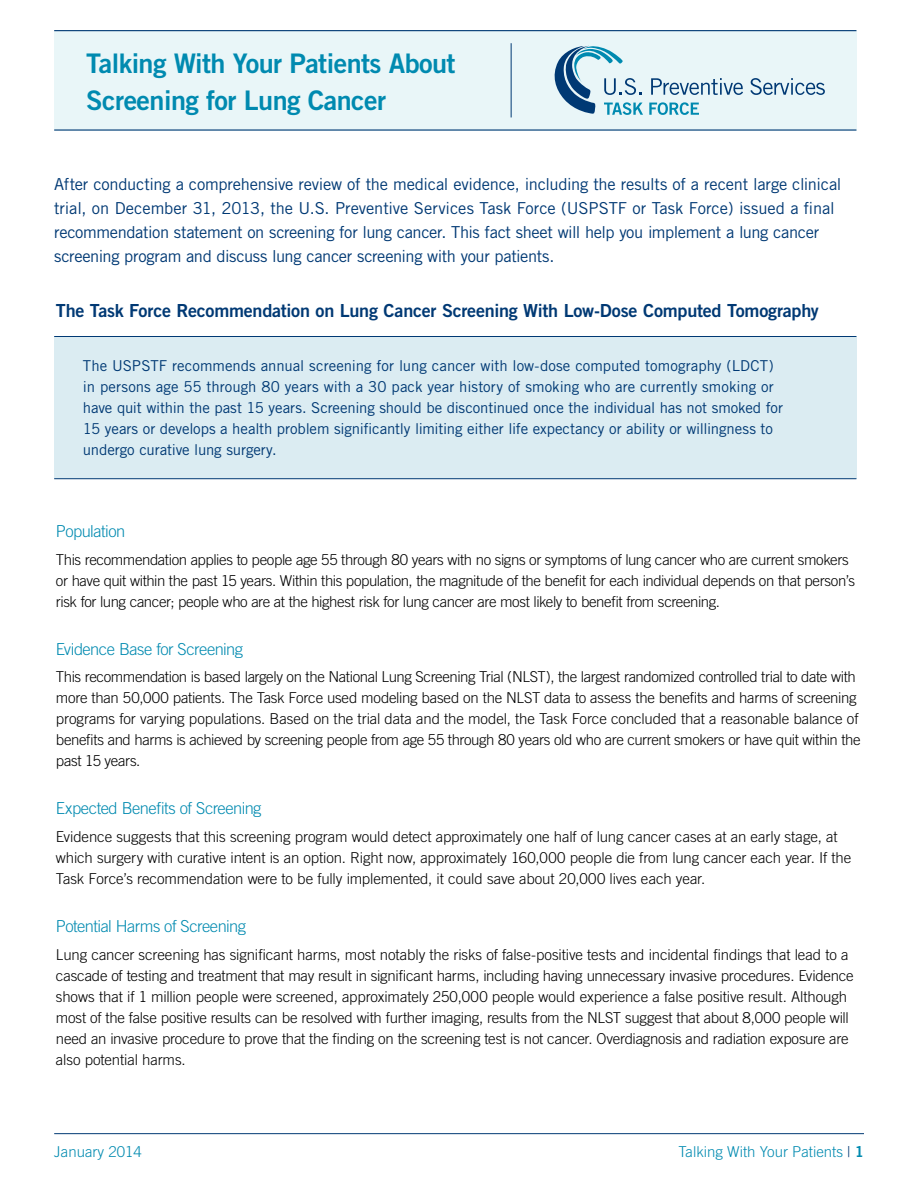
<style>
.page{position:relative;width:918px;height:1188px;background:#fff}
.page>*{position:absolute;margin:0;border:0;box-sizing:border-box;transform-origin:0 0}
.t1{font:27px/37.5px "Trade Gothic Bold Two";letter-spacing:-.02em;color:#008ab0}
.t2{font:18px "Trade Gothic Bold Two";letter-spacing:-.015em;color:#003974}
.t3{font:16.5px/24px "Trade Gothic";letter-spacing:-.02em;color:#003974}
.t4{font:300 16.5px "Trade Gothic";letter-spacing:-.035em;color:#008ab0}
.t5{font:300 15px/21px "Trade Gothic";letter-spacing:-.015em;color:#000}
.t6{font:15px/21px "Trade Gothic";letter-spacing:-.005em;color:#003974}
.t7{font:300 15px "Trade Gothic";color:#008ab0}
.s1{color:#003974}
.s2{font-family:"Trade Gothic Bold Two";font-weight:400}
</style>
<div class="page">
<div style="left:54px;top:337px;width:802px;height:142px;background:#dbecf2"></div>
<div style="left:54px;top:30px;width:802px;height:101px;background:#e9f6f8"></div>
<hr style="left:511px;top:43px;width:1px;height:74px;background:#003974">
<svg style="left:649px;top:102px;width:50px;height:13px"></svg>
<svg style="left:554px;top:46px;width:89px;height:69px"></svg>
<svg style="left:651px;top:78px;width:92px;height:17px"></svg>
<svg style="left:750px;top:78px;width:75px;height:17px"></svg>
<hr style="left:54px;top:336px;width:802px;height:1px;background:#003974">
<hr style="left:54px;top:129px;width:802px;height:2px;background:#003974">
<hr style="left:54px;top:30px;width:802px;height:1px;background:#003974">
<hr style="left:54px;top:478px;width:802px;height:1px;background:#003974">
<hr style="left:54px;top:1133px;width:810px;height:1px;background:#003974">
<h1 class="t1" style="left:86px;top:44px;width:371px">Talking With Your Patients About<br>Screening for Lung Cancer</h1>
<h2 class="t3" style="left:54px;top:172px;width:789px">After conducting a comprehensive review of the medical evidence, including the results of a recent large clinical trial, on December 31, 2013, the U.S. Preventive Services Task Force (USPSTF or Task Force) issued a final recommendation statement on screening for lung cancer. This fact sheet will help you implement a lung cancer screening program and discuss lung cancer screening with your patients.</h2>
<h1 class="t2" style="left:56px;top:299px;width:764px">The Task Force Recommendation on Lung Cancer Screening With Low-Dose Computed Tomography</h1>
<h2 class="t6" style="left:83px;top:355px;width:702px">The USPSTF recommends annual screening for lung cancer with low-dose computed tomography (LDCT) in persons age 55 through 80 years with a 30 pack year history of smoking who are currently smoking or have quit within the past 15 years. Screening should be discontinued once the individual has not smoked for 15 years or develops a health problem significantly limiting either life expectancy or ability or willingness to undergo curative lung surgery.</h2>
<h1 class="t4" style="left:56px;top:521px;width:71px">Population</h1>
<p class="t5" style="left:56px;top:549px;width:801px">This recommendation applies to people age 55 through 80 years with no signs or symptoms of lung cancer who are current smokers or have quit within the past 15 years. Within this population, the magnitude of the benefit for each individual depends on that person’s risk for lung cancer; people who are at the highest risk for lung cancer are most likely to benefit from screening.</p>
<h1 class="t4" style="left:56px;top:639px;width:189px">Evidence Base for Screening</h1>
<p class="t5" style="left:56px;top:666px;width:806px">This recommendation is based largely on the National Lung Screening Trial (NLST), the largest randomized controlled trial to date with more than 50,000 patients. The Task Force used modeling based on the NLST data to assess the benefits and harms of screening programs for varying populations. Based on the trial data and the model, the Task Force concluded that a reasonable balance of benefits and harms is achieved by screening people from age 55 through 80 years old who are current smokers or have quit within the past 15 years.</p>
<h1 class="t4" style="left:56px;top:799px;width:207px">Expected Benefits of Screening</h1>
<p class="t5" style="left:56px;top:826px;width:797px">Evidence suggests that this screening program would detect approximately one half of lung cancer cases at an early stage, at which surgery with curative intent is an option. Right now, approximately 160,000 people die from lung cancer each year. If the<br>Task Force’s recommendation were to be fully implemented, it could save about 20,000 lives each year.</p>
<h1 class="t4" style="left:56px;top:916px;width:192px">Potential Harms of Screening</h1>
<p class="t5" style="left:56px;top:944px;width:799px">Lung cancer screening has significant harms, most notably the risks of false-positive tests and incidental findings that lead to a cascade of testing and treatment that may result in significant harms, including having unnecessary invasive procedures. Evidence shows that if 1 million people were screened, approximately 250,000 people would experience a false positive result. Although most of the false positive results can be resolved with further imaging, results from the NLST suggest that about 8,000 people will need an invasive procedure to prove that the finding on the screening test is not cancer. Overdiagnosis and radiation exposure are also potential harms.</p>
<p class="t7" style="left:54px;top:1143px;width:89px">January 2014</p>
<p class="t7" style="left:679px;top:1143px;width:187px">Talking With Your Patients <span class="s1">|</span> <span class="s2">1</span></p>
</div>
